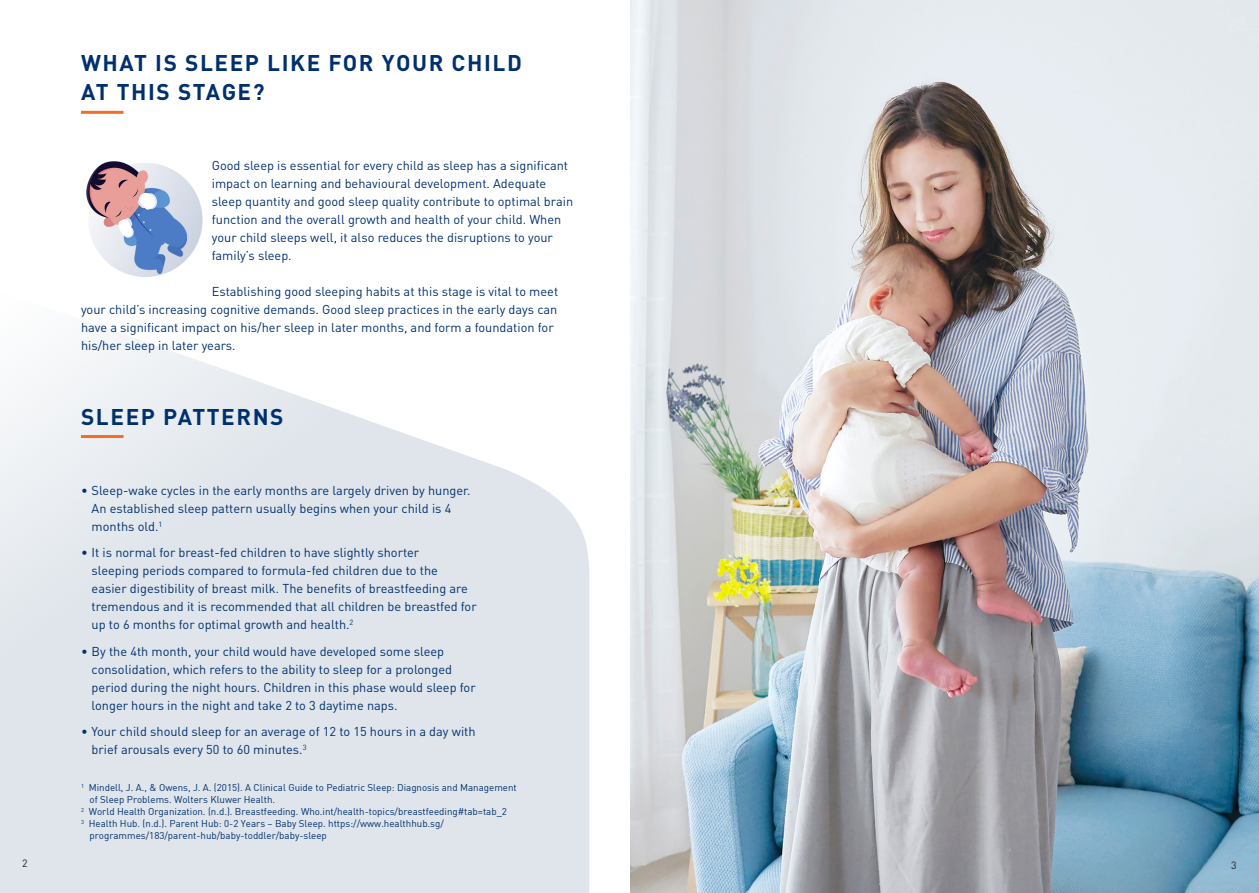
<style>
.page{position:relative;width:1259px;height:893px;background:#fff}
.page>*{position:absolute;margin:0;border:0;box-sizing:border-box;transform-origin:0 0}
.Cover_Title{font:700 22.5px/28.5px "DINOT";letter-spacing:.07em;color:#00306d}
.Red_Text_Inside_Box{font:12.75px/18px "DINOT";color:#00306d}
.t1{font:10.5px "DIN";color:#231f20}
.t2{font:9.75px/12px "DIN";color:#00306d}
</style>
<div class="page">
<img style="left:630px;top:0;width:629px;height:893px">
<svg style="left:0;top:110px;width:589px;height:783px;fill:#dfe5eb"></svg>
<hr style="left:81px;top:111px;width:43px;height:3px;background:#f36e21">
<hr style="left:81px;top:435px;width:43px;height:3px;background:#f36e21">
<img style="left:82px;top:157px;width:120px;height:120px">
<p class="Cover_Title" style="left:81px;top:48px;width:442px">WHAT IS SLEEP LIKE FOR YOUR CHILD<br>AT THIS STAGE?</p>
<p class="Red_Text_Inside_Box" style="left:212px;top:156px;width:363px">Good sleep is essential for every child as sleep has a significant impact on learning and behavioural development. Adequate sleep quantity and good sleep quality contribute to optimal brain function and the overall growth and health of your child. When your child sleeps well, it also reduces the disruptions to your family’s sleep.</p>
<p class="Red_Text_Inside_Box" style="left:81px;top:282px;width:479px;text-indent:131px">Establishing good sleeping habits at this stage is vital to meet your child’s increasing cognitive demands. Good sleep practices in the early days can have a significant impact on his/her sleep in later months, and form a foundation for his/her sleep in later years.</p>
<p class="Cover_Title" style="left:81px;top:402px;width:204px">SLEEP PATTERNS</p>
<p class="Red_Text_Inside_Box" style="left:92px;top:481px;width:380px;text-indent:-11px">• Sleep-wake cycles in the early months are largely driven by hunger.<br>An established sleep pattern usually begins when your child is 4 months old.<sup>1</sup></p>
<p class="Red_Text_Inside_Box" style="left:92px;top:543px;width:387px;text-indent:-11px">• It is normal for breast-fed children to have slightly shorter<br>sleeping periods compared to formula-fed children due to the<br>easier digestibility of breast milk. The benefits of breastfeeding are tremendous and it is recommended that all children be breastfed for up to 6 months for optimal growth and health.<sup>2</sup></p>
<p class="Red_Text_Inside_Box" style="left:92px;top:642px;width:386px;text-indent:-11px">• By the 4th month, your child would have developed some sleep consolidation, which refers to the ability to sleep for a prolonged period during the night hours. Children in this phase would sleep for longer hours in the night and take 2 to 3 daytime naps.</p>
<p class="Red_Text_Inside_Box" style="left:92px;top:722px;width:385px;text-indent:-11px">• Your child should sleep for an average of 12 to 15 hours in a day with brief arousals every 50 to 60 minutes.<sup>3</sup></p>
<p class="t2" style="left:89px;top:781px;width:429px;text-indent:-9px"><sup>1</sup> Mindell, J. A., &amp; Owens, J. A. (2015). A Clinical Guide to Pediatric Sleep: Diagnosis and Management of Sleep Problems. Wolters Kluwer Health.</p>
<p class="t2" style="left:81px;top:805px;width:427px"><sup>2</sup> World Health Organization. (n.d.). Breastfeeding. Who.int/health-topics/breastfeeding#tab=tab_2</p>
<p class="t2" style="left:89px;top:817px;width:356px;text-indent:-9px"><sup>3</sup> Health Hub. (n.d.). Parent Hub: 0-2 Years – Baby Sleep. https://www.healthhub.sg/ programmes/183/parent-hub/baby-toddler/baby-sleep</p>
<p class="t1" style="left:22px;top:857px;width:7px">2</p>
<p class="t1" style="left:1231px;top:858px;width:7px">3</p>
</div>
